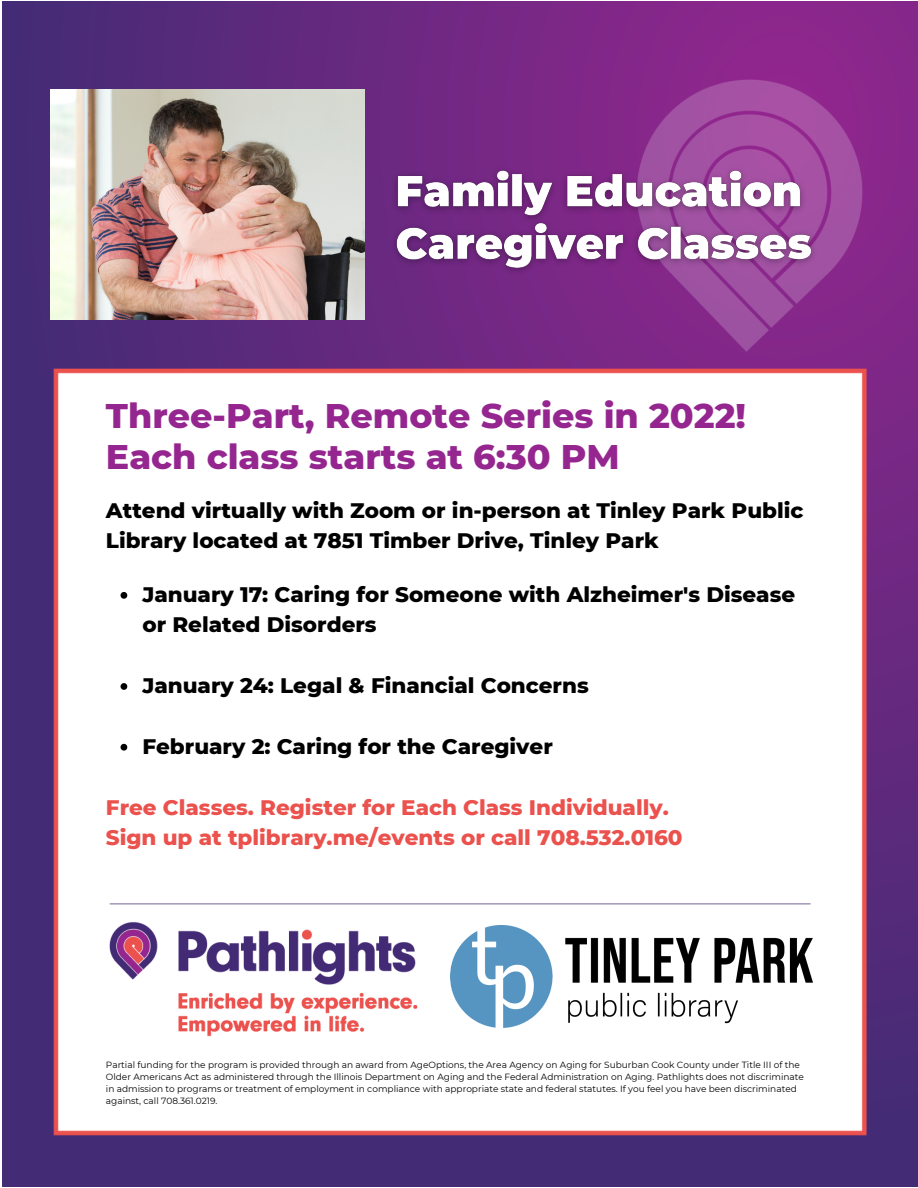
<style>
.page{position:relative;width:918px;height:1188px;background:#fff}
.page>*{position:absolute;margin:0;border:0;box-sizing:border-box;transform-origin:0 0}
.t1{font:800 34.95px "Montserrat";color:#95268f}
.t2{font:800 21.45px/30.3px "Montserrat";color:#000}
.t3{font:800 21.45px "Montserrat";color:#eb514d}
.t4{font:9px/12px "Montserrat";color:#000}
</style>
<div class="page">
<img style="left:2px;top:1px;width:916px;height:1186px">
<img style="left:50px;top:89px;width:314px;height:231px">
<img style="left:450px;top:925px;width:362px;height:103px">
<svg style="left:121px;top:592px;width:6px;height:7px"></svg>
<svg style="left:121px;top:683px;width:6px;height:7px"></svg>
<svg style="left:121px;top:744px;width:6px;height:7px"></svg>
<img style="left:384px;top:155px;width:453px;height:128px">
<p class="t1" style="left:106px;top:394px;width:642px">Three-Part, Remote Series in 2022!</p>
<p class="t1" style="left:106px;top:436px;width:515px">Each class starts at 6:30 PM</p>
<p class="t2" style="left:106px;top:495px;width:699px">Attend virtually with Zoom or in-person at Tinley Park Public<br>Library located at 7851 Timber Drive, Tinley Park</p>
<p class="t2" style="left:142px;top:579px;width:654px">January 17: Caring for Someone with Alzheimer's Disease or Related Disorders</p>
<p class="t2" style="left:142px;top:670px;width:448px">January 24: Legal &amp; Financial Concerns</p>
<p class="t2" style="left:142px;top:731px;width:412px">February 2: Caring for the Caregiver</p>
<p class="t3" style="left:106px;top:794px;width:564px">Free Classes. Register for Each Class Individually.</p>
<p class="t3" style="left:106px;top:824px;width:578px">Sign up at tplibrary.me/events or call 708.532.0160</p>
<p class="t4" style="left:106px;top:1058px;width:700px">Partial funding for the program is provided through an award from AgeOptions, the Area Agency on Aging for Suburban Cook County under Title III of the Older Americans Act as administered through the Illinois Department on Aging and the Federal Administration on Aging. Pathlights does not discriminate in admission to programs or treatment of employment in compliance with appropriate state and federal statutes. If you feel you have been discriminated against, call 708.361.0219.</p>
</div>
